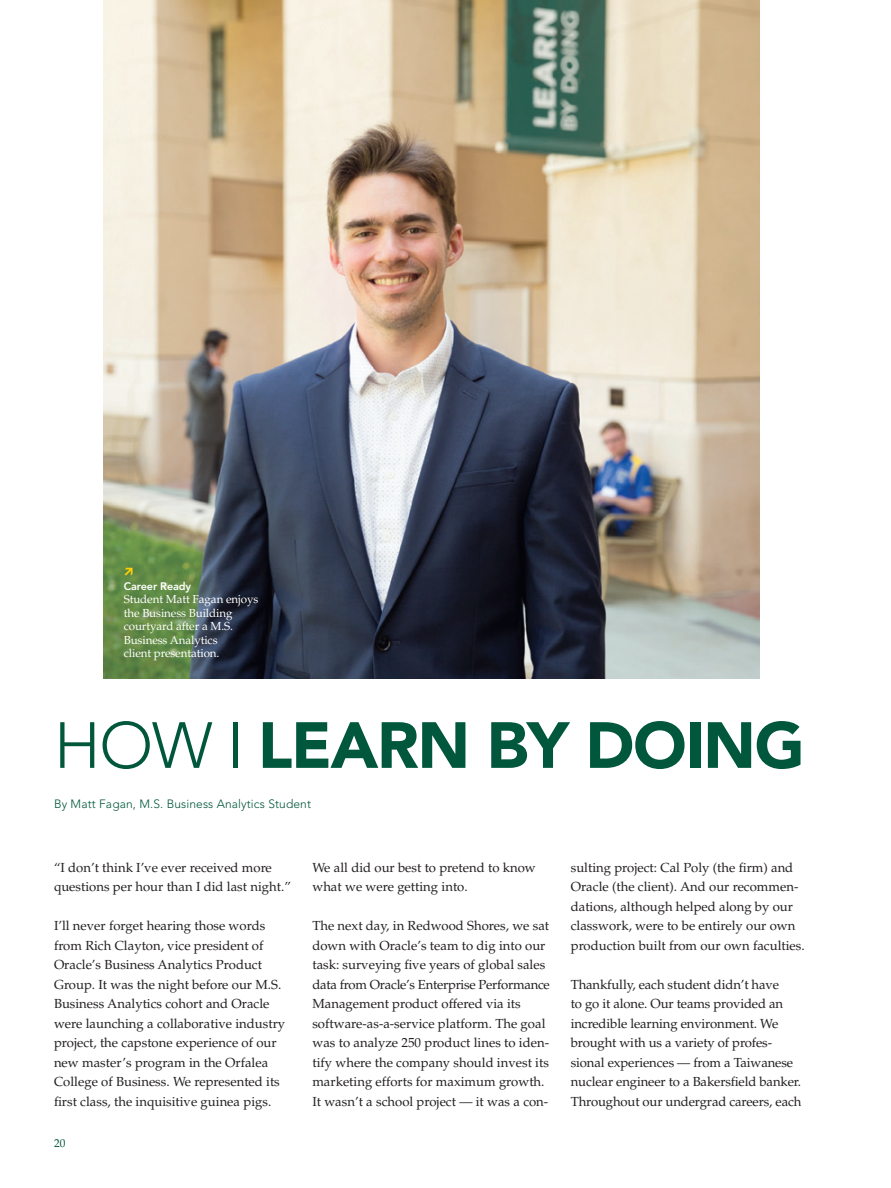
<style>
.page{position:relative;width:891px;height:1188px;background:#fff}
.page>*{position:absolute;margin:0;border:0;box-sizing:border-box;transform-origin:0 0}
.t1{font:900 64.5px "Avenir";letter-spacing:-.02em;color:#00573c}
.t2{font:13.2px/19.5px "Palatino";color:#231f20}
.t3{font:300 12px "Avenir";letter-spacing:.01em;color:#00573c}
.t4{font:11.7px/13.5px "Palatino";letter-spacing:-.01em;color:#fff}
.t5{font:11.4px "Palatino";color:#00573c}
.t6{font:800 10.8px "Avenir";letter-spacing:-.01em;color:#fff}
.s1{font-weight:300}
</style>
<div class="page">
<img style="left:103px;top:0;width:657px;height:678px">
<svg style="left:125px;top:568px;width:8px;height:8px"></svg>
<p class="t6" style="left:124px;top:580px;width:69px">Career Ready</p>
<p class="t4" style="left:124px;top:593px;width:136px">Student Matt Fagan enjoys the Business Building courtyard after a M.S.<br>Business Analytics<br>client presentation.</p>
<h1 class="t1" style="left:54px;top:706px;width:752px"><span class="s1">HOW I</span> LEARN BY DOING</h1>
<p class="t3" style="left:54px;top:797px;width:259px">By Matt Fagan, M.S. Business Analytics Student</p>
<p class="t2" style="left:54px;top:858px;width:238px">“I don’t think I’ve ever received more questions per hour than I did last night.”</p>
<p class="t2" style="left:54px;top:916px;width:233px">I’ll never forget hearing those words from Rich Clayton, vice president of Oracle’s Business Analytics Product Group. It was the night before our M.S.<br>Business Analytics cohort and Oracle were launching a collaborative industry project, the capstone experience of our new master’s program in the Orfalea College of Business. We represented its first class, the inquisitive guinea pigs.</p>
<p class="t5" style="left:54px;top:1137px;width:13px">20</p>
<p class="t2" style="left:312px;top:858px;width:225px">We all did our best to pretend to know what we were getting into.</p>
<p class="t2" style="left:312px;top:916px;width:239px">The next day, in Redwood Shores, we sat down with Oracle’s team to dig into our task: surveying five years of global sales data from Oracle’s Enterprise Performance Management product offered via its software-as-a-service platform. The goal was to analyze 250 product lines to iden&shy;tify where the company should invest its marketing efforts for maximum growth.<br>It wasn’t a school project — it was a con-</p>
<p class="t2" style="left:571px;top:858px;width:235px">sulting project: Cal Poly (the firm) and Oracle (the client). And our recommen&shy;dations, although helped along by our classwork, were to be entirely our own production built from our own faculties.</p>
<p class="t2" style="left:571px;top:975px;width:232px">Thankfully, each student didn’t have<br>to go it alone. Our teams provided an incredible learning environment. We brought with us a variety of profes&shy;sional experiences — from a Taiwanese nuclear engineer to a Bakersfield banker.<br>Throughout our undergrad careers, each</p>
</div>
